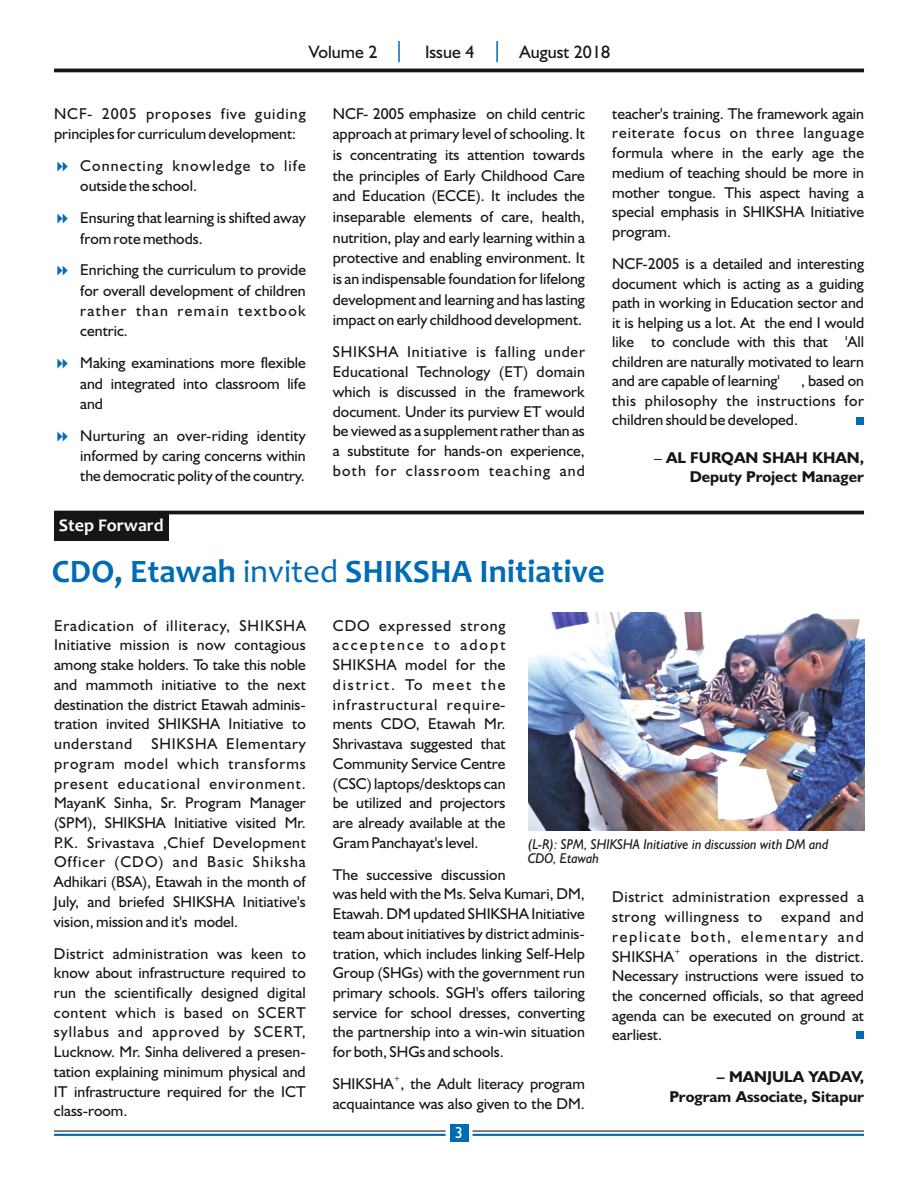
<style>
.page{position:relative;width:918px;height:1188px;background:#fff}
.page>*{position:absolute;margin:0;border:0;box-sizing:border-box;transform-origin:0 0}
.t1{font:700 33px "Candara";color:#006cb3}
.t2{font:18px "Humanist 521 BT";color:#151616}
.t3{font:700 18px "Candara";color:#fff}
.t4{font:16.05px "Humanist 521 BT";color:#fff}
.t5{font:15.75px/19.8px "Humanist 521 BT";color:#151616;text-align:justify}
.t6{font:700 15.75px/19.8px "Humanist 521 BT";color:#151616;text-align:right}
.t7{font:15.75px/20.2px "Humanist 521 BT";letter-spacing:.07em;color:#151616}
.t8{font:italic 14.25px/14.4px "Humanist 521 BT";color:#151616;scale:.95 1}
.t9{font:7.8px "Humanist 521 BT";color:#151616}
.s1{font-weight:400}
</style>
<div class="page">
<img style="left:528px;top:613px;width:336px;height:217px">
<hr style="left:54px;top:69px;width:810px;height:3px;background:#151616">
<hr style="left:54px;top:1134px;width:392px;height:2px;background:#006cb3">
<hr style="left:54px;top:1131px;width:392px;height:1px;background:#151616">
<div style="left:450px;top:1124px;width:18px;height:18px;background:#006cb3"></div>
<hr style="left:473px;top:1134px;width:391px;height:2px;background:#006cb3">
<hr style="left:473px;top:1131px;width:391px;height:1px;background:#151616">
<hr style="left:398px;top:41px;width:2px;height:21px;background:#006cb3">
<hr style="left:496px;top:41px;width:2px;height:21px;background:#006cb3">
<hr style="left:54px;top:511px;width:810px;height:3px;background:#151616">
<div style="left:54px;top:514px;width:114px;height:26px;background:#151616"></div>
<div style="left:856px;top:417px;width:8px;height:8px;background:#006cb3"></div>
<div style="left:856px;top:1031px;width:8px;height:8px;background:#006cb3"></div>
<p class="t2" style="left:309px;top:44px;width:70px">Volume 2</p>
<p class="t2" style="left:425px;top:44px;width:51px">Issue 4</p>
<p class="t2" style="left:519px;top:44px;width:92px">August 2018</p>
<p class="t5" style="left:54px;top:105px;width:253px;line-height:20.2px">NCF- 2005 proposes five guiding principles for curriculum development:</p>
<p class="t7" style="left:80px;top:157px;width:227px">Connecting knowledge to life outside the school.</p>
<p class="t5" style="left:80px;top:209px;width:227px;line-height:20.2px">Ensuring that learning is shifted away from rote methods.</p>
<p class="t5" style="left:80px;top:261px;width:227px;line-height:20.2px">Enriching the curriculum to provide for overall development of children rather than remain textbook centric.</p>
<p class="t5" style="left:80px;top:354px;width:227px;line-height:20.2px">Making examinations more flexible and integrated into classroom life and</p>
<p class="t5" style="left:80px;top:427px;width:227px;line-height:20.2px">Nurturing an over-riding identity informed by caring concerns within the democratic polity of the country.</p>
<p class="t3" style="left:59px;top:518px;width:106px">Step Forward</p>
<p class="t5" style="left:333px;top:104px;width:254px;line-height:20.7px">NCF- 2005 emphasize on child centric approach at primary level of schooling. It is concentrating its attention towards the principles of Early Childhood Care and Education (ECCE). It includes the inseparable elements of care, health, nutrition, play and early learning within a protective and enabling environment. It is an indispensable foundation for lifelong development and learning and has lasting impact on early childhood development.</p>
<p class="t5" style="left:333px;top:343px;width:254px">SHIKSHA Initiative is falling under Educational Technology (ET) domain which is discussed in the framework document. Under its purview ET would be viewed as a supplement rather than as a substitute for hands-on experience, both for classroom teaching and</p>
<p class="t5" style="left:612px;top:105px;width:253px">teacher's training. The framework again reiterate focus on three language formula where in the early age the medium of teaching should be more in mother tongue. This aspect having a special emphasis in SHIKSHA Initiative program.</p>
<p class="t5" style="left:612px;top:255px;width:253px">NCF-2005 is a detailed and interesting document which is acting as a guiding path in working in Education sector and it is helping us a lot. At the end I would like to conclude with this that 'All children are naturally motivated to learn and are capable of learning'</p>
<p class="t5" style="left:612px;top:372px;width:253px;text-indent:189px">, based on this philosophy the instructions for children should be developed.</p>
<p class="t6" style="left:654px;top:450px;width:211px;line-height:18.5px"><span class="s1">–</span> AL FURQAN SHAH KHAN,<br>Deputy Project Manager</p>
<h1 class="t1" style="left:52px;top:558px;width:554px">CDO, Etawah <span class="s1">invited</span> SHIKSHA Initiative</h1>
<p class="t5" style="left:333px;top:617px;width:174px">CDO expressed strong acceptence to adopt SHIKSHA model for the district. To meet the infrastructural require&shy;ments CDO, Etawah Mr.<br>Shrivastava suggested that Community Service Centre (CSC) laptops/desktops can be utilized and projectors are already available at the Gram Panchayat's level.</p>
<p class="t5" style="left:333px;top:866px;width:254px;text-align:left">The successive discussion<br>was held with the Ms. Selva Kumari, DM, Etawah. DM updated SHIKSHA Initiative team about initiatives by district adminis&shy;tration, which includes linking Self-Help Group (SHGs) with the government run primary schools. SGH's offers tailoring service for school dresses, converting the partnership into a win-win situation for both, SHGs and schools.</p>
<p class="t9" style="left:394px;top:1075px;width:8px">+</p>
<p class="t5" style="left:333px;top:1075px;width:254px">SHIKSHA , the Adult literacy program acquaintance was also given to the DM.</p>
<p class="t5" style="left:54px;top:617px;width:253px">Eradication of illiteracy, SHIKSHA Initiative mission is now contagious among stake holders. To take this noble and mammoth initiative to the next destination the district Etawah adminis&shy;tration invited SHIKSHA Initiative to understand SHIKSHA Elementary program model which transforms present educational environment.<br>MayanK Sinha, Sr. Program Manager (SPM), SHIKSHA Initiative visited Mr.<br>P.K. Srivastava ,Chief Development Officer (CDO) and Basic Shiksha Adhikari (BSA), Etawah in the month of July, and briefed SHIKSHA Initiative's vision, mission and it's model.</p>
<p class="t5" style="left:54px;top:945px;width:253px">District administration was keen to know about infrastructure required to run the scientifically designed digital content which is based on SCERT syllabus and approved by SCERT, Lucknow. Mr. Sinha delivered a presen&shy;tation explaining minimum physical and IT infrastructure required for the ICT class-room.</p>
<p class="t8" style="left:528px;top:838px;width:318px">(L-R): SPM, SHIKSHA Initiative in discussion with DM and<br>CDO, Etawah</p>
<p class="t5" style="left:612px;top:888px;width:253px">District administration expressed a strong willingness to expand and replicate both, elementary and</p>
<p class="t9" style="left:674px;top:948px;width:8px">+</p>
<p class="t5" style="left:612px;top:948px;width:253px">SHIKSHA operations in the district.<br>Necessary instructions were issued to the concerned officials, so that agreed agenda can be executed on ground at earliest.</p>
<p class="t6" style="left:669px;top:1068px;width:196px">– MANJULA YADAV,<br>Program Associate, Sitapur</p>
<p class="t4" style="left:455px;top:1126px;width:10px">3</p>
</div>
